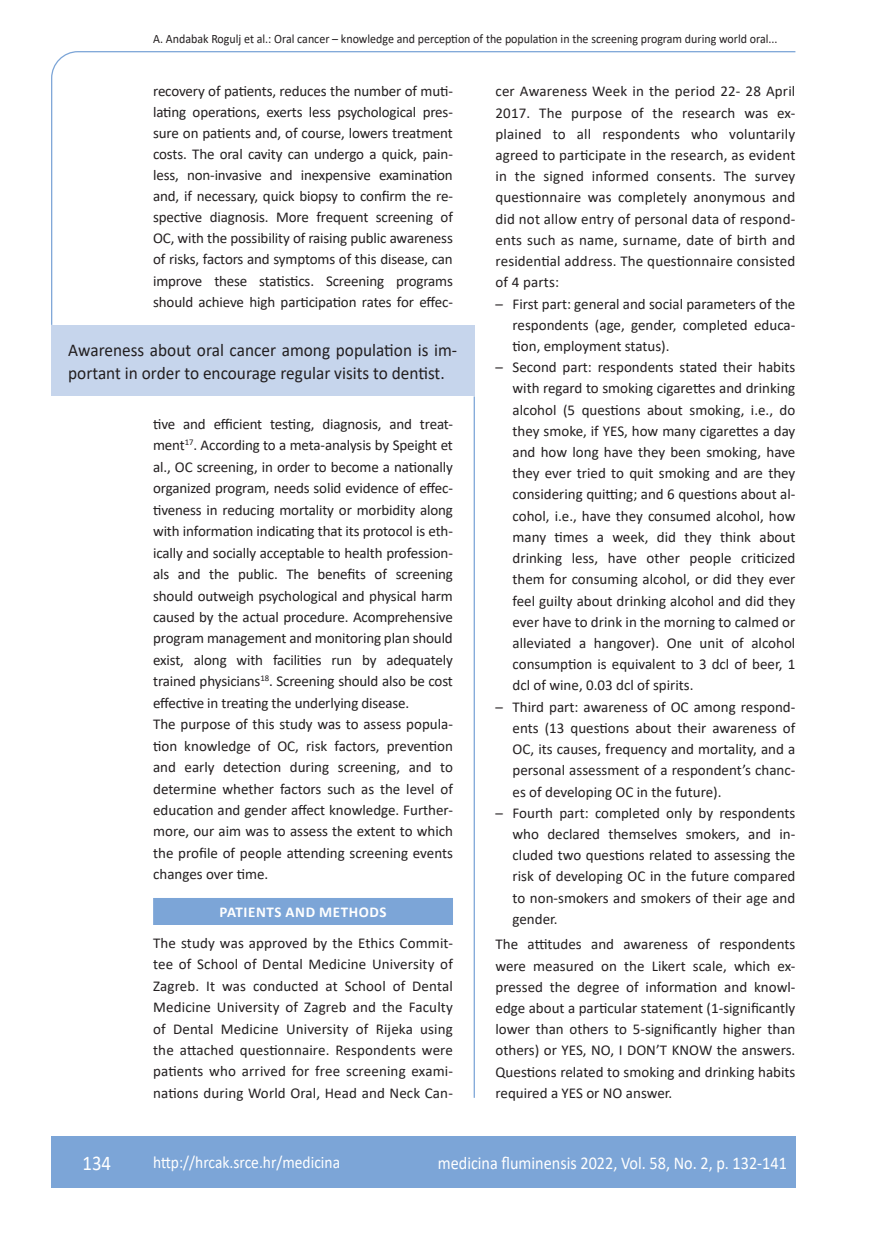
<style>
.page{position:relative;width:872px;height:1234px;background:#fff}
.page>*{position:absolute;margin:0;border:0;box-sizing:border-box;transform-origin:0 0}
.t1{font:21px "Calibri";color:#fff;scale:.9 1}
.anterfile{font:18px/22.5px "Calibri";color:#231f20;scale:.96 1}
.t2{font:18px "Calibri";color:#fff;scale:.9 1}
.t3{font:17.25px "Calibri";color:#fff;scale:.9 1}
.osnovni_tekst_engl{font:15px/21.1px "Calibri";color:#231f20;text-align:justify}
.naslov_ruler{font:700 15px "Calibri";letter-spacing:.04em;color:#fff}
.glava{font:12.75px "Calibri";color:#231f20;scale:.94 1}
</style>
<div class="page">
<svg style="left:51px;top:51px;width:745px;height:275px"></svg>
<hr style="left:473px;top:396px;width:2px;height:701px;background:#7ca5d7">
<div style="left:51px;top:1135px;width:744px;height:51px;background:#7ca5d7"></div>
<div style="left:51px;top:325px;width:423px;height:71px;background:#c6d5ec"></div>
<div style="left:153px;top:897px;width:300px;height:27px;background:#7ca5d7"></div>
<p class="glava" style="left:153px;top:29px;width:666px">A. Andabak Rogulj et al.: Oral cancer – knowledge and perception of the population in the screening program during world oral...</p>
<p class="osnovni_tekst_engl" style="left:153px;top:80px;width:301px">recovery of patients, reduces the number of muti&shy;lating operations, exerts less psychological pres&shy;sure on patients and, of course, lowers treatment costs. The oral cavity can undergo a quick, pain&shy;less, non-invasive and inexpensive examination and, if necessary, quick biopsy to confirm the re&shy;spective diagnosis. More frequent screening of OC, with the possibility of raising public awareness of risks, factors and symptoms of this disease, can improve these statistics. Screening programs should achieve high participation rates for effec-</p>
<p class="osnovni_tekst_engl" style="left:495px;top:80px;width:301px">cer Awareness Week in the period 22- 28 April 2017. The purpose of the research was ex&shy;plained to all respondents who voluntarily agreed to participate in the research, as evident in the signed informed consents. The survey questionnaire was completely anonymous and did not allow entry of personal data of respond&shy;ents such as name, surname, date of birth and residential address. The questionnaire consisted of 4 parts:</p>
<p class="osnovni_tekst_engl" style="left:512px;top:292px;width:284px;text-indent:-17px">– First part: general and social parameters of the respondents (age, gender, completed educa&shy;tion, employment status).</p>
<p class="osnovni_tekst_engl" style="left:512px;top:356px;width:284px;text-indent:-17px">– Second part: respondents stated their habits with regard to smoking cigarettes and drinking alcohol (5 questions about smoking, i.e., do they smoke, if YES, how many cigarettes a day and how long have they been smoking, have they ever tried to quit smoking and are they considering quitting; and 6 questions about al&shy;cohol, i.e., have they consumed alcohol, how many times a week, did they think about drinking less, have other people criticized them for consuming alcohol, or did they ever feel guilty about drinking alcohol and did they ever have to drink in the morning to calmed or alleviated a hangover). One unit of alcohol consumption is equivalent to 3 dcl of beer, 1 dcl of wine, 0.03 dcl of spirits.</p>
<p class="osnovni_tekst_engl" style="left:512px;top:695px;width:284px;text-indent:-17px">– Third part: awareness of OC among respond&shy;ents (13 questions about their awareness of OC, its causes, frequency and mortality, and a personal assessment of a respondent’s chanc&shy;es of developing OC in the future).</p>
<p class="osnovni_tekst_engl" style="left:512px;top:801px;width:284px;text-indent:-17px">– Fourth part: completed only by respondents who declared themselves smokers, and in&shy;cluded two questions related to assessing the risk of developing OC in the future compared to non-smokers and smokers of their age and gender.</p>
<p class="osnovni_tekst_engl" style="left:495px;top:933px;width:301px">The attitudes and awareness of respondents were measured on the Likert scale, which ex&shy;pressed the degree of information and knowl&shy;edge about a particular statement (1-significantly lower than others to 5-significantly higher than others) or YES, NO, I DON’T KNOW the answers.<br>Questions related to smoking and drinking habits required a YES or NO answer.</p>
<p class="anterfile" style="left:68px;top:338px;width:407px">Awareness about oral cancer among population is im&shy;portant in order to encourage regular visits to dentist.</p>
<p class="osnovni_tekst_engl" style="left:153px;top:413px;width:301px">tive and efficient testing, diagnosis, and treat&shy;ment<sup>17</sup>. According to a meta-analysis by Speight et al., OC screening, in order to become a nationally organized program, needs solid evidence of effec&shy;tiveness in reducing mortality or morbidity along with information indicating that its protocol is eth&shy;ically and socially acceptable to health profession&shy;als and the public. The benefits of screening should outweigh psychological and physical harm caused by the actual procedure. Acomprehensive program management and monitoring plan should exist, along with facilities run by adequately trained physicians<sup>18</sup>. Screening should also be cost effective in treating the underlying disease.</p>
<p class="osnovni_tekst_engl" style="left:153px;top:713px;width:301px">The purpose of this study was to assess popula&shy;tion knowledge of OC, risk factors, prevention and early detection during screening, and to determine whether factors such as the level of education and gender affect knowledge. Further&shy;more, our aim was to assess the extent to which the profile of people attending screening events changes over time.</p>
<p class="naslov_ruler" style="left:219px;top:900px;width:169px">PATIENTS AND METHODS</p>
<p class="osnovni_tekst_engl" style="left:153px;top:931px;width:301px">The study was approved by the Ethics Commit&shy;tee of School of Dental Medicine University of Zagreb. It was conducted at School of Dental Medicine University of Zagreb and the Faculty of Dental Medicine University of Rijeka using the attached questionnaire. Respondents were patients who arrived for free screening exami&shy;nations during World Oral, Head and Neck Can-</p>
<p class="t1" style="left:82px;top:1147px;width:33px">134</p>
<p class="t3" style="left:153px;top:1149px;width:209px">http://hrcak.srce.hr/medicina</p>
<p class="t2" style="left:438px;top:1149px;width:389px">medicina fluminensis 2022, Vol. 58, No. 2, p. 132-141</p>
</div>
